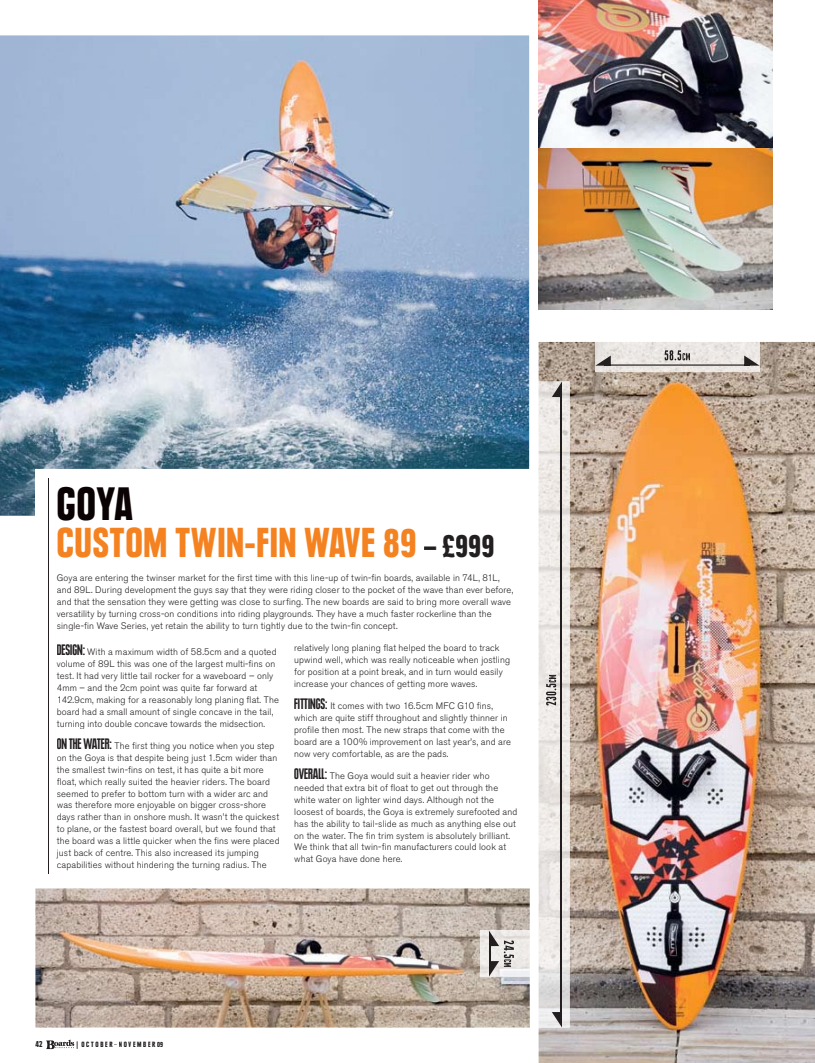
<style>
.page{position:relative;width:815px;height:1063px;background:#fff}
.page>*{position:absolute;margin:0;border:0;box-sizing:border-box;transform-origin:0 0}
.t1{font:900 condensed 46.12px "Plak";color:#0a0203}
.t2{font:900 condensed 41.25px "Plak";letter-spacing:.02em;color:#f58220}
.t3{font:300 9.38px/11.9px "Akzidenz Grotesk BE";letter-spacing:.015em;color:#231f20}
.t4{font:900 condensed 8.75px "Plak";color:#231f20}
.t5{font:900 condensed 7.5px "Plak";letter-spacing:.23em;color:#231f20}
.s1{font-size:32.25px;color:#231f20}
.s2{font-family:"Plak";font-weight:900;font-stretch:extra-condensed;font-size:15px}
</style>
<div class="page">
<img style="left:539px;top:342px;width:276px;height:721px">
<img style="left:35px;top:888px;width:495px;height:140px">
<img style="left:0;top:35px;width:529px;height:481px">
<div style="left:35px;top:469px;width:498px;height:406px;background:#fff"></div>
<img style="left:539px;top:0;width:233px;height:148px">
<img style="left:539px;top:148px;width:233px;height:161px">
<hr style="left:48px;top:478px;width:1px;height:396px;background:#231f20">
<svg style="left:538px;top:382px;width:1px;height:626px"></svg>
<img style="left:539px;top:382px;width:31px;height:646px">
<img style="left:480px;top:930px;width:50px;height:47px">
<img style="left:595px;top:342px;width:165px;height:30px">
<img style="left:561px;top:397px;width:1px;height:615px">
<img style="left:552px;top:382px;width:10px;height:15px">
<img style="left:552px;top:1012px;width:10px;height:16px">
<img style="left:611px;top:364px;width:133px;height:2px">
<img style="left:744px;top:356px;width:16px;height:10px">
<img style="left:595px;top:356px;width:16px;height:10px">
<svg style="left:605px;top:364px;width:6px;height:2px"></svg>
<img style="left:546px;top:684px;width:10px;height:22px">
<svg style="left:549px;top:675px;width:7px;height:7px"></svg>
<img style="left:665px;top:350px;width:16px;height:10px">
<svg style="left:682px;top:353px;width:8px;height:7px"></svg>
<img style="left:504px;top:940px;width:10px;height:18px">
<svg style="left:504px;top:959px;width:7px;height:8px"></svg>
<img style="left:489px;top:961px;width:10px;height:16px">
<img style="left:489px;top:931px;width:10px;height:15px">
<svg style="left:489px;top:937px;width:1px;height:25px"></svg>
<svg style="left:46px;top:1040px;width:28px;height:9px"></svg>
<h1 class="t1" style="left:57px;top:477px;width:77px">GOYA</h1>
<h2 class="t2" style="left:57px;top:518px;width:439px">CUSTOM TWIN-FIN WAVE 89 <span class="s1">– £999</span></h2>
<p class="t3" style="left:57px;top:572px;width:458px">Goya are entering the twinser market for the first time with this line-up of twin-fin boards, available in 74L, 81L, and 89L. During development the guys say that they were riding closer to the pocket of the wave than ever before, and that the sensation they were getting was close to surfing. The new boards are said to bring more overall wave versatility by turning cross-on conditions into riding playgrounds. They have a much faster rockerline than the single-fin Wave Series, yet retain the ability to turn tightly due to the twin-fin concept.</p>
<p class="t3" style="left:57px;top:646px;width:224px"><span class="s2">DESIGN:</span> With a maximum width of 58.5cm and a quoted volume of 89L this was one of the largest multi-fins on test. It had very little tail rocker for a waveboard – only 4mm – and the 2cm point was quite far forward at 142.9cm, making for a reasonably long planing flat. The board had a small amount of single concave in the tail, turning into double concave towards the midsection.</p>
<p class="t3" style="left:57px;top:740px;width:224px"><span class="s2">ON THE WATER:</span> The first thing you notice when you step on the Goya is that despite being just 1.5cm wider than the smallest twin-fins on test, it has quite a bit more float, which really suited the heavier riders. The board seemed to prefer to bottom turn with a wider arc and was therefore more enjoyable on bigger cross-shore days rather than in onshore mush. It wasn’t the quickest to plane, or the fastest board overall, but we found that the board was a little quicker when the fins were placed just back of centre. This also increased its jumping capabilities without hindering the turning radius. The</p>
<p class="t3" style="left:294px;top:642px;width:217px">relatively long planing flat helped the board to track upwind well, which was really noticeable when jostling for position at a point break, and in turn would easily increase your chances of getting more waves.</p>
<p class="t3" style="left:294px;top:700px;width:218px"><span class="s2">FITTINGS:</span> It comes with two 16.5cm MFC G10 fins, which are quite stiff throughout and slightly thinner in profile then most. The new straps that come with the board are a 100% improvement on last year’s, and are now very comfortable, as are the pads.</p>
<p class="t3" style="left:294px;top:770px;width:225px"><span class="s2">OVERALL:</span> The Goya would suit a heavier rider who needed that extra bit of float to get out through the white water on lighter wind days. Although not the loosest of boards, the Goya is extremely surefooted and has the ability to tail-slide as much as anything else out on the water. The fin trim system is absolutely brilliant.<br>We think that all twin-fin manufacturers could look at what Goya have done here.</p>
<p class="t4" style="left:35px;top:1038px;width:9px">42</p>
<p class="t5" style="left:77px;top:1040px;width:88px">| OCTOBER–NOVEMBER09</p>
</div>
